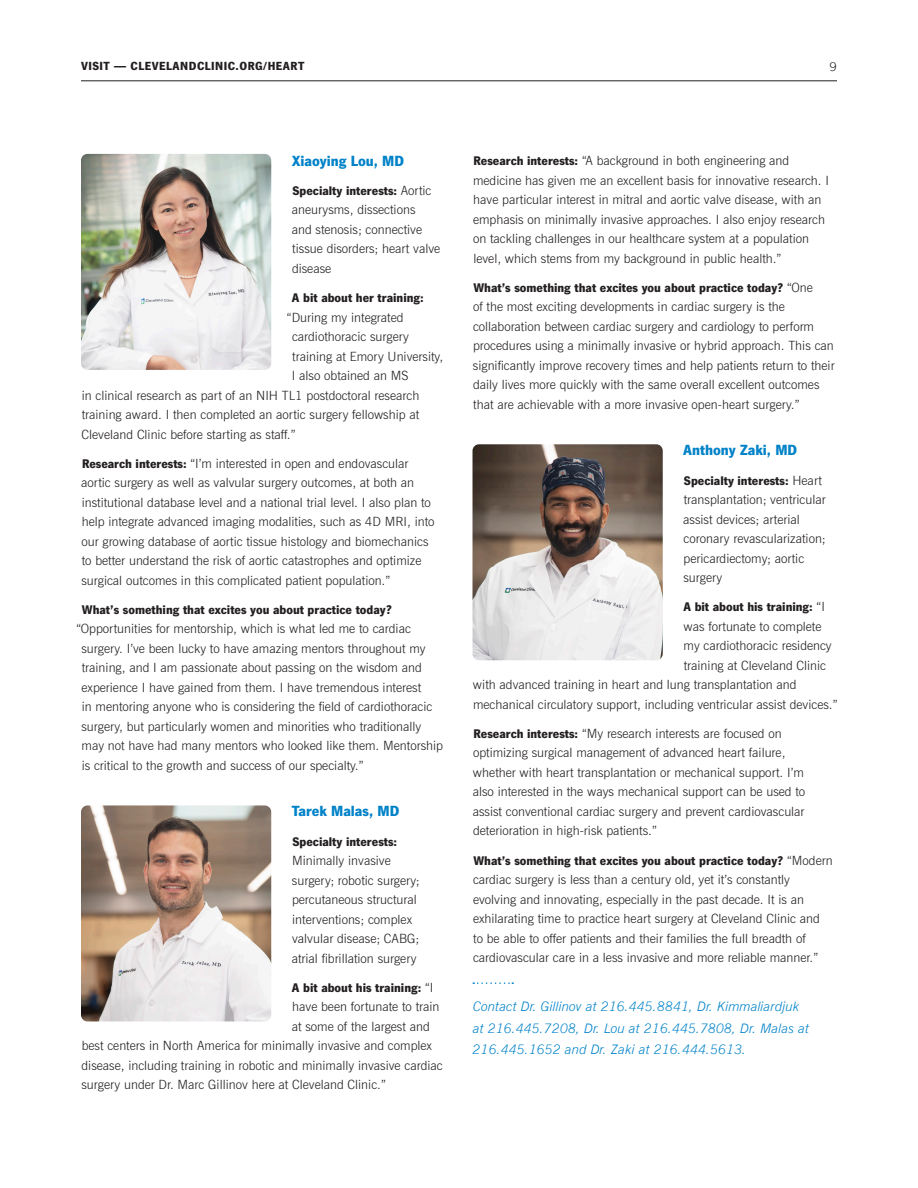
<style>
.page{position:relative;width:918px;height:1188px;background:#fff}
.page>*{position:absolute;margin:0;border:0;box-sizing:border-box;transform-origin:0 0}
.t1{font:900 15px "News Gothic LT Std";color:#0082c8}
.t2{font:italic 300 13.2px/21.8px "News Gothic BT";color:#0082c8}
.t3{font:300 12.75px/19.5px "News Gothic BT";color:#231f20}
.t4{font:900 12.75px "News Gothic LT Std";color:#231f20}
.t5{font:900 12px "News Gothic LT Std";letter-spacing:.04em;color:#231f20}
.t6{font:300 12px "News Gothic BT";color:#231f20}
.s1{font-family:"News Gothic LT Std";font-weight:900}
.s2{font-family:"News Gothic BT";font-weight:300}
</style>
<div class="page">
<hr style="left:81px;top:81px;width:756px;height:1px;background:#231f20">
<svg style="left:473px;top:982px;width:40px;height:2px"></svg>
<img style="left:81px;top:154px;width:190px;height:216px">
<img style="left:81px;top:805px;width:190px;height:216px">
<img style="left:472px;top:444px;width:191px;height:216px">
<p class="t5" style="left:81px;top:59px;width:225px">VISIT — CLEVELANDCLINIC.ORG/HEART</p>
<p class="t6" style="left:830px;top:59px;width:9px">9</p>
<p class="t1" style="left:292px;top:152px;width:113px">Xiaoying Lou, MD</p>
<p class="t3" style="left:292px;top:180px;width:150px"><span class="s1">Specialty interests:</span> Aortic aneurysms, dissections<br>and stenosis; connective tissue disorders; heart valve disease</p>
<p class="t4" style="left:292px;top:290px;width:133px">A bit about her training:</p>
<p class="t3" style="left:287px;top:307px;width:118px">“During my integrated</p>
<p class="t3" style="left:292px;top:327px;width:118px">cardiothoracic surgery</p>
<p class="t3" style="left:292px;top:346px;width:152px">training at Emory University,</p>
<p class="t3" style="left:292px;top:366px;width:118px">I also obtained an MS</p>
<p class="t3" style="left:82px;top:385px;width:339px">in clinical research as part of an NIH TL1 postdoctoral research</p>
<p class="t3" style="left:82px;top:405px;width:339px">training award. I then completed an aortic surgery fellowship at</p>
<p class="t3" style="left:82px;top:424px;width:215px">Cleveland Clinic before starting as staff.”</p>
<p class="t3" style="left:81px;top:453px;width:355px"><span class="s1">Research interests:</span> “I’m interested in open and endovascular aortic surgery as well as valvular surgery outcomes, at both an institutional database level and a national trial level. I also plan to help integrate advanced imaging modalities, such as 4D MRI, into our growing database of aortic tissue histology and biomechanics to better understand the risk of aortic catastrophes and optimize surgical outcomes in this complicated patient population.”</p>
<p class="t4" style="left:82px;top:602px;width:312px">What’s something that excites you about practice today?</p>
<p class="t3" style="left:76px;top:619px;width:336px">“Opportunities for mentorship, which is what led me to cardiac</p>
<p class="t3" style="left:81px;top:639px;width:346px">surgery. I’ve been lucky to have amazing mentors throughout my</p>
<p class="t3" style="left:82px;top:658px;width:342px">training, and I am passionate about passing on the wisdom and</p>
<p class="t3" style="left:82px;top:678px;width:341px">experience I have gained from them. I have tremendous interest</p>
<p class="t3" style="left:82px;top:697px;width:352px">in mentoring anyone who is considering the field of cardiothoracic</p>
<p class="t3" style="left:81px;top:717px;width:341px">surgery, but particularly women and minorities who traditionally</p>
<p class="t3" style="left:82px;top:736px;width:363px">may not have had many mentors who looked like them. Mentorship</p>
<p class="t3" style="left:82px;top:756px;width:283px">is critical to the growth and success of our specialty.”</p>
<p class="t1" style="left:292px;top:803px;width:109px">Tarek Malas, MD</p>
<p class="t3" style="left:292px;top:831px;width:130px"><span class="s1">Specialty interests:<br></span>Minimally invasive surgery; robotic surgery; percutaneous structural interventions; complex valvular disease; CABG; atrial fibrillation surgery</p>
<p class="t4" style="left:292px;top:980px;width:143px">A bit about his training: <span class="s2">“I</span></p>
<p class="t3" style="left:292px;top:997px;width:149px">have been fortunate to train</p>
<p class="t3" style="left:292px;top:1017px;width:140px">at some of the largest and</p>
<p class="t3" style="left:82px;top:1036px;width:352px">best centers in North America for minimally invasive and complex</p>
<p class="t3" style="left:82px;top:1056px;width:363px">disease, including training in robotic and minimally invasive cardiac</p>
<p class="t3" style="left:81px;top:1075px;width:306px">surgery under Dr. Marc Gillinov here at Cleveland Clinic.”</p>
<p class="t3" style="left:473px;top:151px;width:358px"><span class="s1">Research interests:</span> “A background in both engineering and medicine has given me an excellent basis for innovative research. I have particular interest in mitral and aortic valve disease, with an emphasis on minimally invasive approaches. I also enjoy research on tackling challenges in our healthcare system at a population level, which stems from my background in public health.”</p>
<p class="t3" style="left:473px;top:277px;width:363px"><span class="s1">What’s something that excites you about practice today?</span> “One<br>of the most exciting developments in cardiac surgery is the collaboration between cardiac surgery and cardiology to perform procedures using a minimally invasive or hybrid approach. This can significantly improve recovery times and help patients return to their daily lives more quickly with the same overall excellent outcomes that are achievable with a more invasive open-heart surgery.”</p>
<p class="t1" style="left:683px;top:442px;width:116px">Anthony Zaki, MD</p>
<p class="t3" style="left:683px;top:470px;width:144px"><span class="s1">Specialty interests:</span> Heart transplantation; ventricular assist devices; arterial coronary revascularization; pericardiectomy; aortic surgery</p>
<p class="t4" style="left:683px;top:600px;width:143px">A bit about his training: <span class="s2">“I</span></p>
<p class="t3" style="left:683px;top:616px;width:139px">was fortunate to complete</p>
<p class="t3" style="left:684px;top:636px;width:150px">my cardiothoracic residency</p>
<p class="t3" style="left:684px;top:655px;width:144px">training at Cleveland Clinic</p>
<p class="t3" style="left:473px;top:675px;width:325px">with advanced training in heart and lung transplantation and</p>
<p class="t3" style="left:473px;top:694px;width:366px">mechanical circulatory support, including ventricular assist devices.”</p>
<p class="t3" style="left:473px;top:724px;width:334px"><span class="s1">Research interests:</span> “My research interests are focused on optimizing surgical management of advanced heart failure, whether with heart transplantation or mechanical support. I’m also interested in the ways mechanical support can be used to assist conventional cardiac surgery and prevent cardiovascular deterioration in high-risk patients.”</p>
<p class="t3" style="left:473px;top:850px;width:361px"><span class="s1">What’s something that excites you about practice today?</span> “Modern cardiac surgery is less than a century old, yet it’s constantly evolving and innovating, especially in the past decade. It is an exhilarating time to practice heart surgery at Cleveland Clinic and to be able to offer patients and their families the full breadth of cardiovascular care in a less invasive and more reliable manner.”</p>
<p class="t2" style="left:473px;top:995px;width:338px">Contact Dr. Gillinov at 216.445.8841, Dr. Kimmaliardjuk at 216.445.7208, Dr. Lou at 216.445.7808, Dr. Malas at<br>216.445.1652 and Dr. Zaki at 216.444.5613.</p>
</div>
